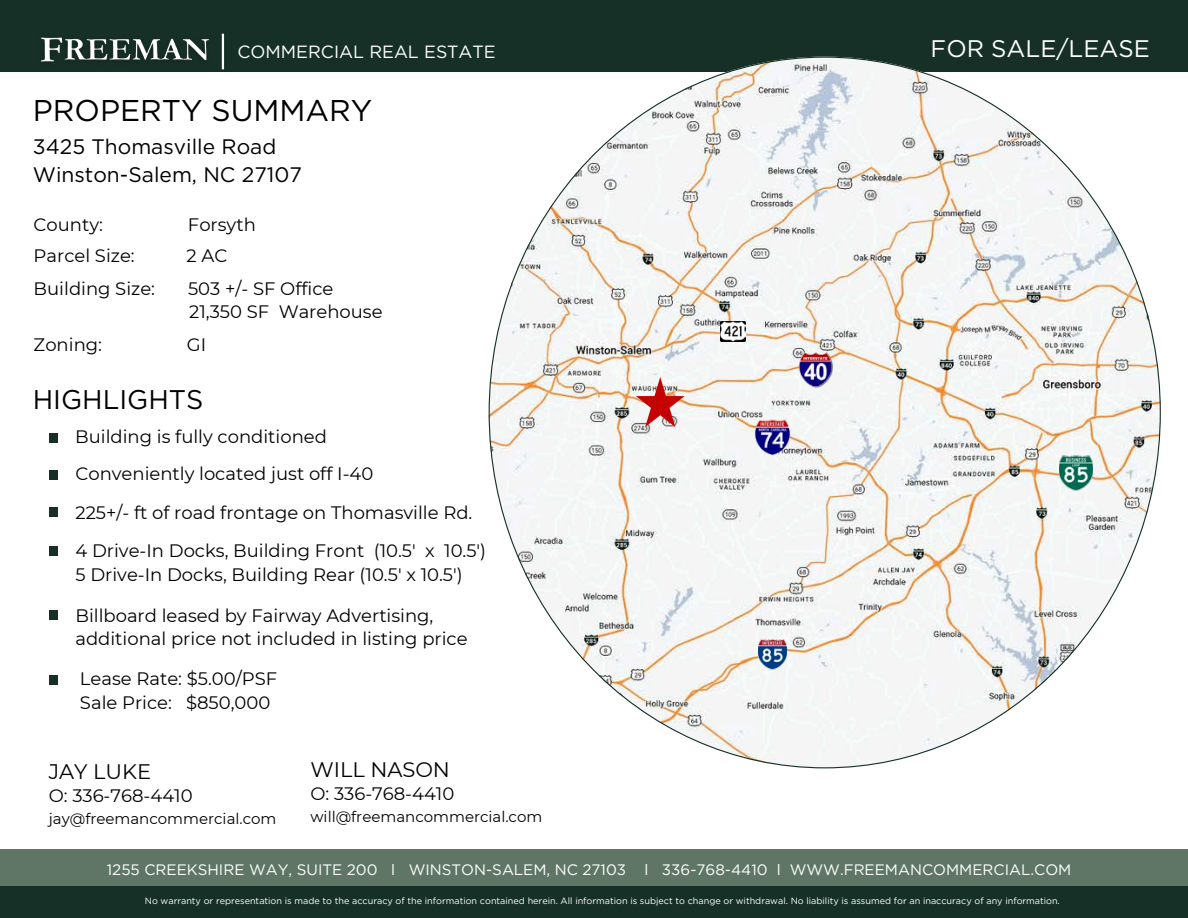
<style>
.page{position:relative;width:1188px;height:918px;background:#fff}
.page>*{position:absolute;margin:0;border:0;box-sizing:border-box;transform-origin:0 0}
.t1{font:30px "Gotham";color:#000}
.t2{font:27px "Gotham";color:#000}
.t3{font:24px "Gotham";color:#fff}
.t4{font:21px/28.2px "Gotham";color:#000}
.t5{font:21px "Montserrat";color:#000}
.t6{font:18px/23.7px "Montserrat";color:#000}
.t7{font:17.7px "Gotham";color:#fff}
.t8{font:15.15px "Gotham";color:#fff}
.t9{font:15px "Montserrat";color:#000}
.t10{font:9.15px "Gotham";color:#fff}
</style>
<div class="page">
<div style="left:0;top:0;width:1188px;height:72px;background:#163028"></div>
<div style="left:49px;top:470px;width:9px;height:9px;background:#163028"></div>
<div style="left:49px;top:507px;width:9px;height:9px;background:#163028"></div>
<svg style="left:489px;top:57px;width:672px;height:711px"></svg>
<img style="left:798px;top:350px;width:38px;height:42px">
<svg style="left:636px;top:377px;width:49px;height:50px"></svg>
<hr style="left:222px;top:34px;width:2px;height:35px;background:#fff">
<img style="left:72px;top:38px;width:137px;height:23px">
<img style="left:41px;top:37px;width:31px;height:25px">
<div style="left:0;top:879px;width:1188px;height:39px;background:#163028"></div>
<div style="left:0;top:849px;width:1188px;height:37px;background:#5f7666"></div>
<img style="left:1060px;top:456px;width:32px;height:35px">
<img style="left:759px;top:639px;width:28px;height:31px">
<div style="left:49px;top:676px;width:8px;height:9px;background:#163028"></div>
<img style="left:720px;top:322px;width:25px;height:20px">
<img style="left:755px;top:420px;width:36px;height:36px">
<div style="left:49px;top:546px;width:9px;height:9px;background:#163028"></div>
<div style="left:49px;top:433px;width:8px;height:10px;background:#163028"></div>
<div style="left:49px;top:610px;width:9px;height:9px;background:#163028"></div>
<p class="t7" style="left:237px;top:41px;width:260px">COMMERCIAL REAL ESTATE</p>
<p class="t1" style="left:33px;top:92px;width:341px">PROPERTY SUMMARY</p>
<p class="t4" style="left:33px;top:132px;width:271px">3425 Thomasville Road<br>Winston-Salem, NC 27107</p>
<p class="t6" style="left:34px;top:212px;width:71px">County:</p>
<p class="t6" style="left:188px;top:212px;width:69px">Forsyth</p>
<h3 class="t6" style="left:34px;top:244px;width:103px">Parcel Size:</h3>
<h3 class="t6" style="left:187px;top:244px;width:42px">2 AC</h3>
<p class="t6" style="left:34px;top:276px;width:123px">Building Size:</p>
<p class="t6" style="left:188px;top:276px;width:147px">503 +/- SF Office</p>
<p class="t6" style="left:189px;top:300px;width:195px">21,350 SF Warehouse</p>
<p class="t6" style="left:34px;top:333px;width:70px">Zoning:</p>
<p class="t6" style="left:187px;top:333px;width:21px">GI</p>
<p class="t2" style="left:33px;top:383px;width:172px">HIGHLIGHTS</p>
<p class="t6" style="left:75px;top:425px;width:253px">Building is fully conditioned</p>
<p class="t6" style="left:75px;top:461px;width:299px">Conveniently located just off I-40</p>
<p class="t6" style="left:75px;top:500px;width:398px">225+/- ft of road frontage on Thomasville Rd.</p>
<p class="t6" style="left:75px;top:539px;width:412px">4 Drive-In Docks, Building Front (10.5' x 10.5')</p>
<p class="t6" style="left:75px;top:563px;width:389px">5 Drive-In Docks, Building Rear (10.5' x 10.5')</p>
<p class="t6" style="left:75px;top:603px;width:394px">Billboard leased by Fairway Advertising, additional price not included in listing price</p>
<p class="t6" style="left:80px;top:667px;width:199px">Lease Rate: $5.00/PSF</p>
<p class="t6" style="left:80px;top:691px;width:192px">Sale Price: $850,000</p>
<p class="t5" style="left:49px;top:758px;width:104px">JAY LUKE</p>
<p class="t6" style="left:49px;top:784px;width:145px">O: 336-768-4410</p>
<p class="t9" style="left:49px;top:809px;width:229px">jay@freemancommercial.com</p>
<p class="t5" style="left:310px;top:756px;width:141px">WILL NASON</p>
<p class="t6" style="left:310px;top:782px;width:145px">O: 336-768-4410</p>
<p class="t9" style="left:310px;top:807px;width:233px">will@freemancommercial.com</p>
<h5 class="t3" style="left:931px;top:34px;width:221px">FOR SALE/LEASE</h5>
<p class="t8" style="left:107px;top:860px;width:966px">1255 CREEKSHIRE WAY, SUITE 200 l WINSTON-SALEM, NC 27103 l 336-768-4410 l WWW.FREEMANCOMMERCIAL.COM</p>
<p class="t10" style="left:145px;top:895px;width:917px">No warranty or representation is made to the accuracy of the information contained herein. All information is subject to change or withdrawal. No liability is assumed for an inaccuracy of any information.</p>
</div>
